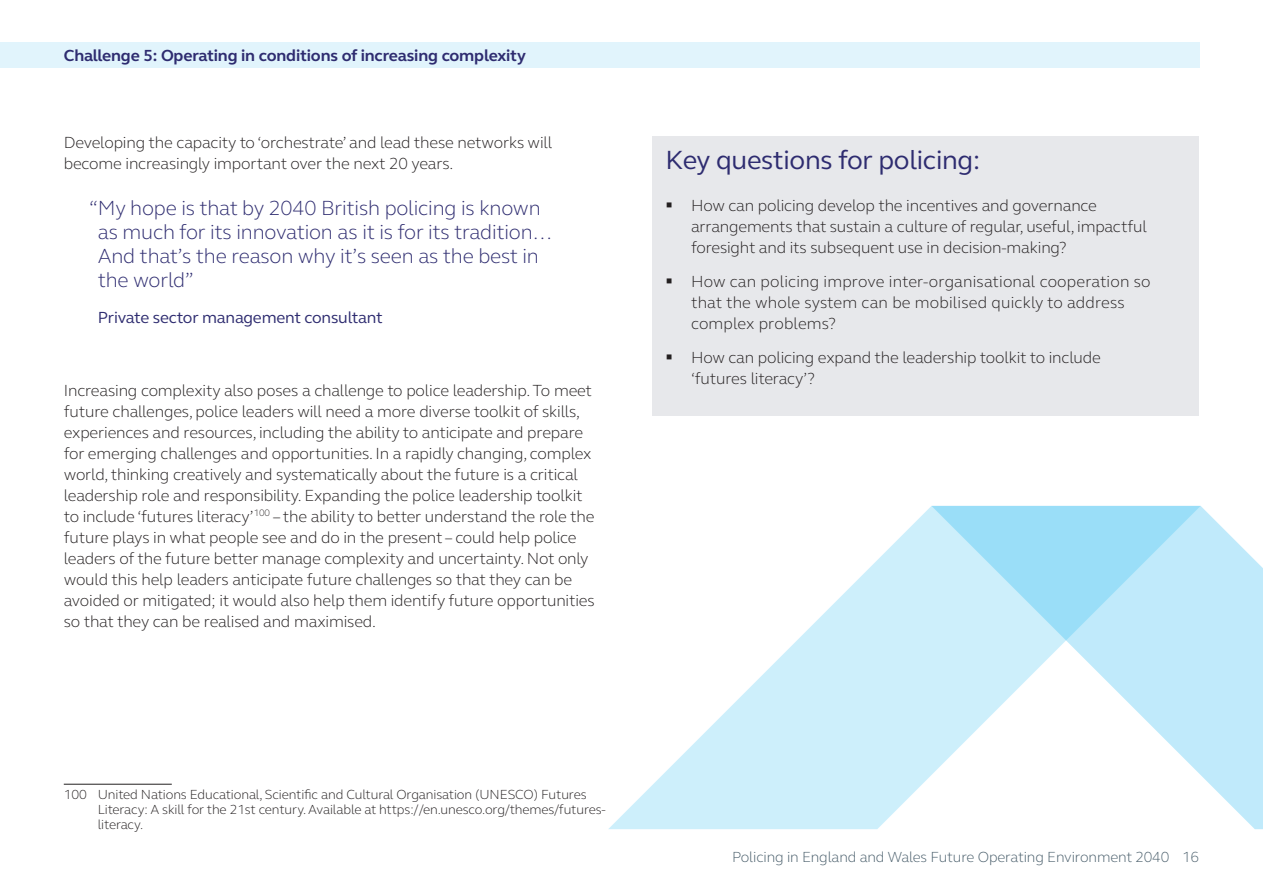
<style>
.page{position:relative;width:1263px;height:893px;background:#fff}
.page>*{position:absolute;margin:0;border:0;box-sizing:border-box;transform-origin:0 0}
.Sub_header{font:27px "FS Elliot Pro";letter-spacing:-.01em;color:#2e2c70}
.Pull_quote{font:300 21px/24px "FS Elliot Pro";letter-spacing:-.01em;color:#2e2c70}
.Body_copy_NEW{font:300 16.5px/21px "FS Elliot Pro";letter-spacing:-.01em;color:#231f20}
.Body_copy_NEW-2{font:300 16.5px/21px "FS Elliot Pro";letter-spacing:.01em;color:#231f20}
.t1{font:700 16.5px "FS Elliot Pro";letter-spacing:-.01em;color:#2e2c70}
.Pull_quote_author{font:16.5px "FS Elliot Pro";letter-spacing:-.01em;color:#2e2c70}
.t2{font:300 15px "FS Elliot Pro";letter-spacing:-.01em;color:#485d6a}
.Footnote{font:300 13.5px/15px "FS Elliot Pro";letter-spacing:-.01em;color:#231f20}
</style>
<div class="page">
<div style="left:0;top:43px;width:1199px;height:25px;background:#e1f4fc"></div>
<hr style="left:64px;top:784px;width:108px;height:1px;background:#231f20">
<div style="left:653px;top:136px;width:546px;height:279px;background:#e7e8eb"></div>
<svg style="left:608px;top:506px;width:323px;height:323px"></svg>
<svg style="left:931px;top:506px;width:332px;height:323px"></svg>
<p class="t1" style="left:64px;top:45px;width:464px">Challenge 5: Operating in conditions of increasing complexity</p>
<p class="Body_copy_NEW" style="left:64px;top:132px;width:490px">Developing the capacity to ‘orchestrate’ and lead these networks will become increasingly important over the next 20 years.</p>
<p class="Pull_quote" style="left:98px;top:195px;width:456px;text-indent:-9px">“My hope is that by 2040 British policing is known as much for its innovation as it is for its tradition… And that’s the reason why it’s seen as the best in the world”</p>
<p class="Pull_quote_author" style="left:98px;top:307px;width:286px">Private sector management consultant</p>
<p class="Body_copy_NEW" style="left:64px;top:379px;width:532px">Increasing complexity also poses a challenge to police leadership. To meet future challenges, police leaders will need a more diverse toolkit of skills, experiences and resources, including the ability to anticipate and prepare for emerging challenges and opportunities. In a rapidly changing, complex world, thinking creatively and systematically about the future is a critical leadership role and responsibility. Expanding the police leadership toolkit to include ‘futures literacy’<sup>100</sup> – the ability to better understand the role the future plays in what people see and do in the present – could help police leaders of the future better manage complexity and uncertainty. Not only would this help leaders anticipate future challenges so that they can be avoided or mitigated; it would also help them identify future opportunities so that they can be realised and maximised.</p>
<p class="Sub_header" style="left:665px;top:142px;width:316px">Key questions for policing:</p>
<p class="Body_copy_NEW" style="left:691px;top:195px;width:457px;text-indent:-26px">▪ How can policing develop the incentives and governance arrangements that sustain a culture of regular, useful, impactful foresight and its subsequent use in decision-making?</p>
<p class="Body_copy_NEW-2" style="left:691px;top:270px;width:461px;text-indent:-26px">▪ How can policing improve inter-organisational cooperation so that the whole system can be mobilised quickly to address complex problems?</p>
<p class="Body_copy_NEW" style="left:691px;top:346px;width:411px;text-indent:-26px">▪ How can policing expand the leadership toolkit to include ‘futures literacy’?</p>
<p class="Footnote" style="left:98px;top:787px;width:510px;text-indent:-34px">100 United Nations Educational, Scientific and Cultural Organisation (UNESCO) Futures<br>Literacy: A skill for the 21st century. Available at https://en.unesco.org/themes/futures&shy;literacy.</p>
<p class="t2" style="left:732px;top:847px;width:469px">Policing in England and Wales Future Operating Environment 2040 16</p>
</div>
